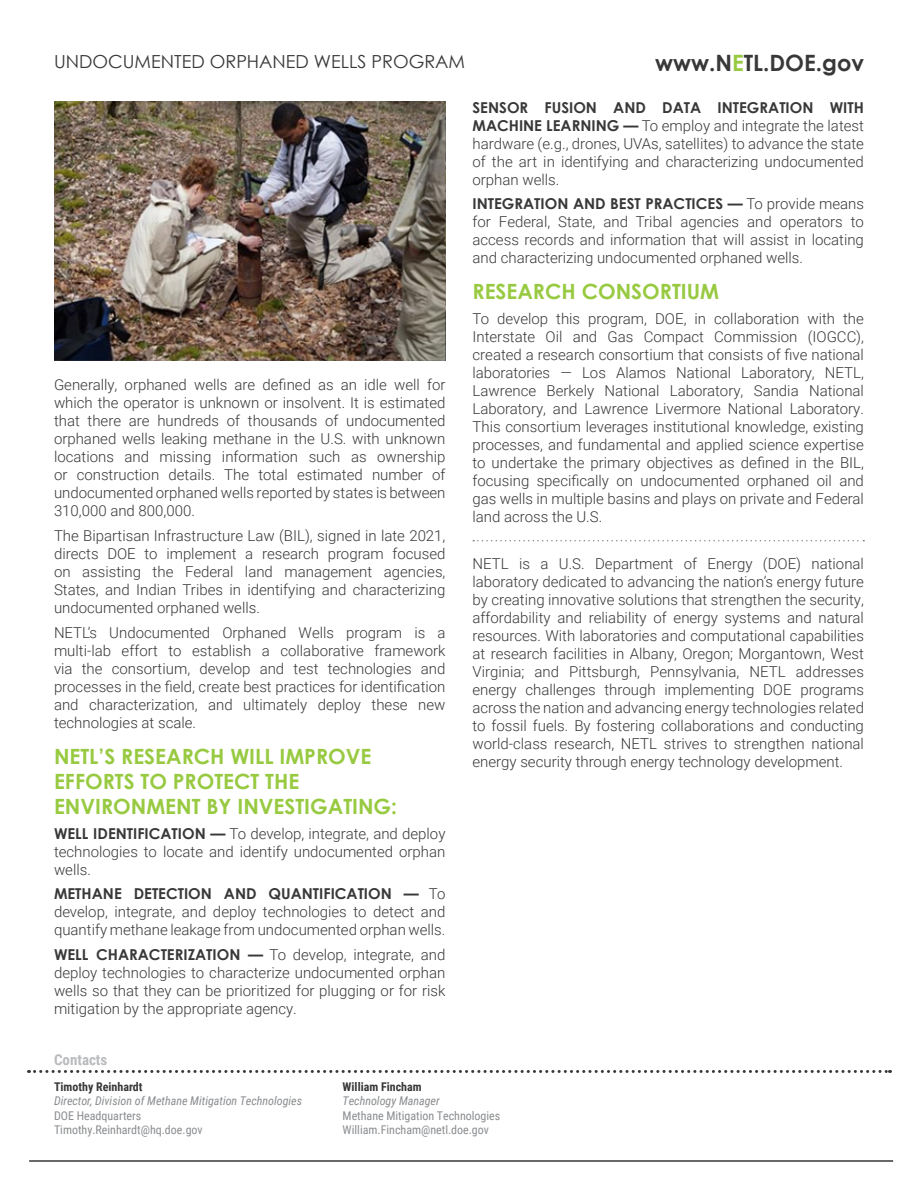
<style>
.page{position:relative;width:918px;height:1188px;background:#fff}
.page>*{position:absolute;margin:0;border:0;box-sizing:border-box;transform-origin:0 0}
.t1{font:700 22.5px "Century Gothic";color:#373837}
.Subheader_Bold{font:700 21px/25.2px "Century Gothic";color:#98ca41}
.t2{font:18px "Century Gothic";color:#373837}
.Body_Text{font:300 15px/18px "Roboto";color:#373837;text-align:justify}
.t3{font:700 15px "Roboto Condensed";color:#babbbe}
.t4{font:12px "Roboto Condensed";color:#8a8c8f}
.t5{font:italic 12px "Roboto Condensed";color:#8a8c8f}
.t6{font:700 12px "Roboto Condensed";color:#373837}
.s1{color:#98ca41}
.s2{font-family:"Century Gothic";font-weight:700}
</style>
<div class="page">
<svg style="left:35px;top:1070px;width:856px;height:3px"></svg>
<hr style="left:29px;top:1160px;width:864px;height:2px;background:#373837">
<img style="left:54px;top:101px;width:392px;height:260px">
<svg style="left:473px;top:540px;width:391px;height:1px"></svg>
<p class="t2" style="left:54px;top:48px;width:413px">UNDOCUMENTED ORPHANED WELLS PROGRAM</p>
<h1 class="t1" style="left:655px;top:46px;width:210px">www.N<span class="s1">E</span>TL.DOE.gov</h1>
<p class="Body_Text" style="left:54px;top:375px;width:393px">Generally, orphaned wells are defined as an idle well for which the operator is unknown or insolvent. It is estimated that there are hundreds of thousands of undocumented orphaned wells leaking methane in the U.S. with unknown locations and missing information such as ownership or construction details. The total estimated number of undocumented orphaned wells reported by states is between 310,000 and 800,000.</p>
<p class="Body_Text" style="left:54px;top:526px;width:393px">The Bipartisan Infrastructure Law (BIL), signed in late 2021, directs DOE to implement a research program focused on assisting the Federal land management agencies, States, and Indian Tribes in identifying and characterizing undocumented orphaned wells.</p>
<p class="Body_Text" style="left:54px;top:623px;width:393px">NETL’s Undocumented Orphaned Wells program is a multi-lab effort to establish a collaborative framework via the consortium, develop and test technologies and processes in the field, create best practices for identification and characterization, and ultimately deploy these new technologies at scale.</p>
<p class="Subheader_Bold" style="left:54px;top:742px;width:345px">NETL’S RESEARCH WILL IMPROVE<br>EFFORTS TO PROTECT THE<br>ENVIRONMENT BY INVESTIGATING:</p>
<p class="Body_Text" style="left:54px;top:824px;width:393px"><span class="s2">WELL IDENTIFICATION —</span> To develop, integrate, and deploy technologies to locate and identify undocumented orphan wells.</p>
<p class="Body_Text" style="left:54px;top:885px;width:393px"><span class="s2">METHANE DETECTION AND QUANTIFICATION —</span> To develop, integrate, and deploy technologies to detect and quantify methane leakage from undocumented orphan wells.</p>
<p class="Body_Text" style="left:54px;top:945px;width:393px"><span class="s2">WELL CHARACTERIZATION —</span> To develop, integrate, and deploy technologies to characterize undocumented orphan wells so that they can be prioritized for plugging or for risk mitigation by the appropriate agency.</p>
<p class="t3" style="left:54px;top:1049px;width:55px">Contacts</p>
<p class="Body_Text" style="left:472px;top:98px;width:393px"><span class="s2">SENSOR FUSION AND DATA INTEGRATION WITH MACHINE LEARNING —</span> To employ and integrate the latest hardware (e.g., drones, UVAs, satellites) to advance the state of the art in identifying and characterizing undocumented orphan wells.</p>
<p class="Body_Text" style="left:472px;top:194px;width:393px"><span class="s2">INTEGRATION AND BEST PRACTICES —</span> To provide means for Federal, State, and Tribal agencies and operators to access records and information that will assist in locating and characterizing undocumented orphaned wells.</p>
<p class="Subheader_Bold" style="left:472px;top:278px;width:248px">RESEARCH CONSORTIUM</p>
<p class="Body_Text" style="left:472px;top:309px;width:393px">To develop this program, DOE, in collaboration with the Interstate Oil and Gas Compact Commission (IOGCC), created a research consortium that consists of five national laboratories — Los Alamos National Laboratory, NETL, Lawrence Berkely National Laboratory, Sandia National Laboratory, and Lawrence Livermore National Laboratory.<br>This consortium leverages institutional knowledge, existing processes, and fundamental and applied science expertise to undertake the primary objectives as defined in the BIL, focusing specifically on undocumented orphaned oil and gas wells in multiple basins and plays on private and Federal land across the U.S.</p>
<p class="Body_Text" style="left:472px;top:554px;width:393px">NETL is a U.S. Department of Energy (DOE) national laboratory dedicated to advancing the nation’s energy future by creating innovative solutions that strengthen the security, affordability and reliability of energy systems and natural resources. With laboratories and computational capabilities at research facilities in Albany, Oregon; Morgantown, West Virginia; and Pittsburgh, Pennsylvania, NETL addresses energy challenges through implementing DOE programs across the nation and advancing energy technologies related to fossil fuels. By fostering collaborations and conducting world-class research, NETL strives to strengthen national energy security through energy technology development.</p>
<p class="t6" style="left:54px;top:1078px;width:90px">Timothy Reinhardt</p>
<p class="t5" style="left:54px;top:1093px;width:250px">Director, Division of Methane Mitigation Technologies</p>
<p class="t4" style="left:54px;top:1107px;width:89px">DOE Headquarters</p>
<p class="t4" style="left:54px;top:1121px;width:150px">Timothy.Reinhardt@hq.doe.gov</p>
<p class="t6" style="left:343px;top:1078px;width:81px">William Fincham</p>
<p class="t5" style="left:343px;top:1093px;width:99px">Technology Manager</p>
<p class="t4" style="left:343px;top:1107px;width:159px">Methane Mitigation Technologies</p>
<p class="t4" style="left:343px;top:1121px;width:148px">William.Fincham@netl.doe.gov</p>
</div>
